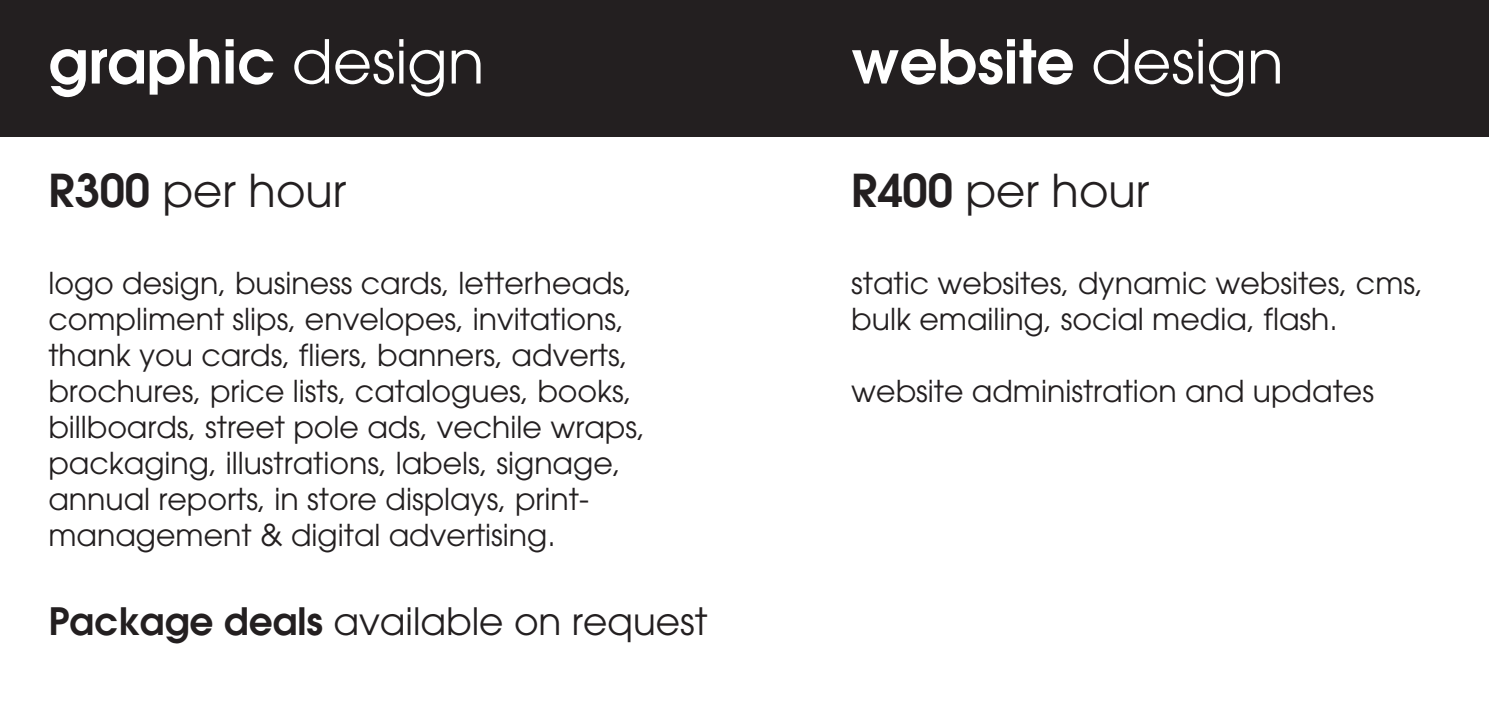
<style>
.page{position:relative;width:1489px;height:702px;background:#fff}
.page>*{position:absolute;margin:0;border:0;box-sizing:border-box;transform-origin:0 0}
.t1{font:600 60px "Avant Garde";color:#fff}
.t2{font:45px "Avant Garde";color:#231f20}
.t3{font:37.5px "Avant Garde";color:#231f20}
.t4{font:30px/36px "Avant Garde";color:#231f20}
.s1{font-weight:400}
.s2{font-weight:600}
</style>
<div class="page">
<div style="left:0;top:0;width:1488px;height:137px;background:#231f20"></div>
<h1 class="t1" style="left:48px;top:22px;width:437px">graphic <span class="s1">design</span></h1>
<h2 class="t2" style="left:48px;top:164px;width:299px"><span class="s2">R300</span> per hour</h2>
<h1 class="t1" style="left:851px;top:22px;width:434px">website <span class="s1">design</span></h1>
<h2 class="t2" style="left:851px;top:164px;width:299px"><span class="s2">R400</span> per hour</h2>
<p class="t4" style="left:48px;top:264px;width:598px">logo design, business cards, letterheads, compliment slips, envelopes, invitations, thank you cards, fliers, banners, adverts, brochures, price lists, catalogues, books, billboards, street pole ads, vechile wraps, packaging, illustrations, labels, signage, annual reports, in store displays, print&shy;management &amp; digital advertising.</p>
<p class="t4" style="left:851px;top:264px;width:573px">static websites, dynamic websites, cms, bulk emailing, social media, flash.</p>
<p class="t4" style="left:851px;top:372px;width:524px">website administration and updates</p>
<p class="t3" style="left:48px;top:599px;width:660px"><span class="s2">Package deals</span> available on request</p>
</div>
